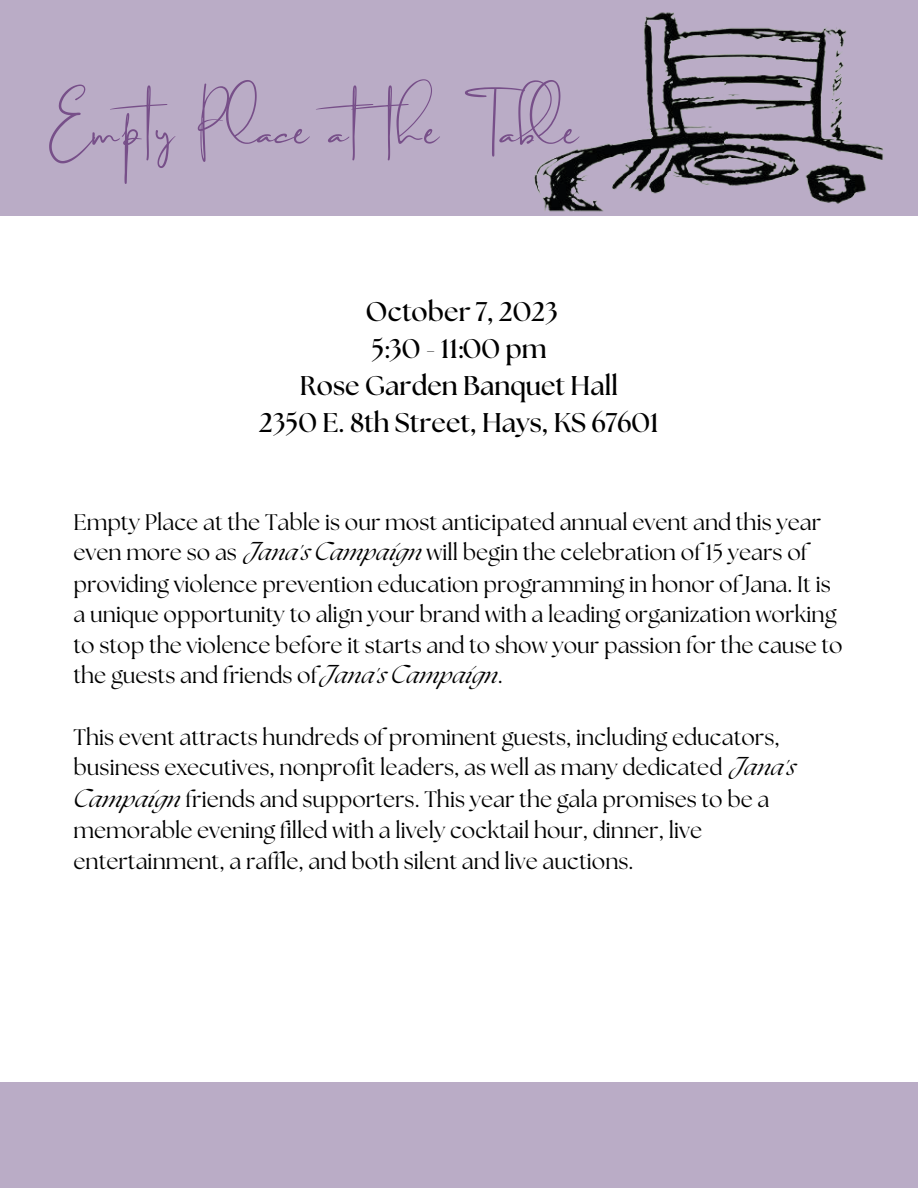
<style>
.page{position:relative;width:918px;height:1188px;background:#fff}
.page>*{position:absolute;margin:0;border:0;box-sizing:border-box;transform-origin:0 0}
.t1{font:57px "Brilliant Signature 1";color:#774f89}
.t2{font:700 27px "The Seasons";color:#000}
.t3{font:22.5px/30.6px "The Seasons";color:#000}
.s1{font-style:italic}
</style>
<div class="page">
<div style="left:0;top:0;width:918px;height:215px;background:#baacc6"></div>
<div style="left:0;top:1083px;width:918px;height:105px;background:#baacc6"></div>
<img style="left:533px;top:12px;width:362px;height:204px">
<p class="t1" style="left:43px;top:101px;width:537px">Empty P lace atthe Table</p>
<p class="t2" style="left:366px;top:299px;width:194px">October 7, 2023</p>
<p class="t2" style="left:371px;top:336px;width:177px">5:30 - 11:00 pm</p>
<p class="t2" style="left:300px;top:373px;width:320px">Rose Garden Banquet Hall</p>
<p class="t2" style="left:259px;top:411px;width:401px">2350 E. 8th Street, Hays, KS 67601</p>
<p class="t3" style="left:74px;top:508px;width:771px">Empty Place at the Table is our most anticipated annual event and this year even more so as <span class="s1">Jana's Campaign</span> will begin the celebration of 15 years of providing violence prevention education programming in honor of Jana. It is a unique opportunity to align your brand with a leading organization working to stop the violence before it starts and to show your passion for the cause to the guests and friends of <span class="s1">Jana's Campaign</span>.</p>
<p class="t3" style="left:74px;top:723px;width:724px">This event attracts hundreds of prominent guests, including educators, business executives, nonprofit leaders, as well as many dedicated <span class="s1">Jana's Campaign</span> friends and supporters. This year the gala promises to be a memorable evening filled with a lively cocktail hour, dinner, live entertainment, a raffle, and both silent and live auctions.</p>
</div>
